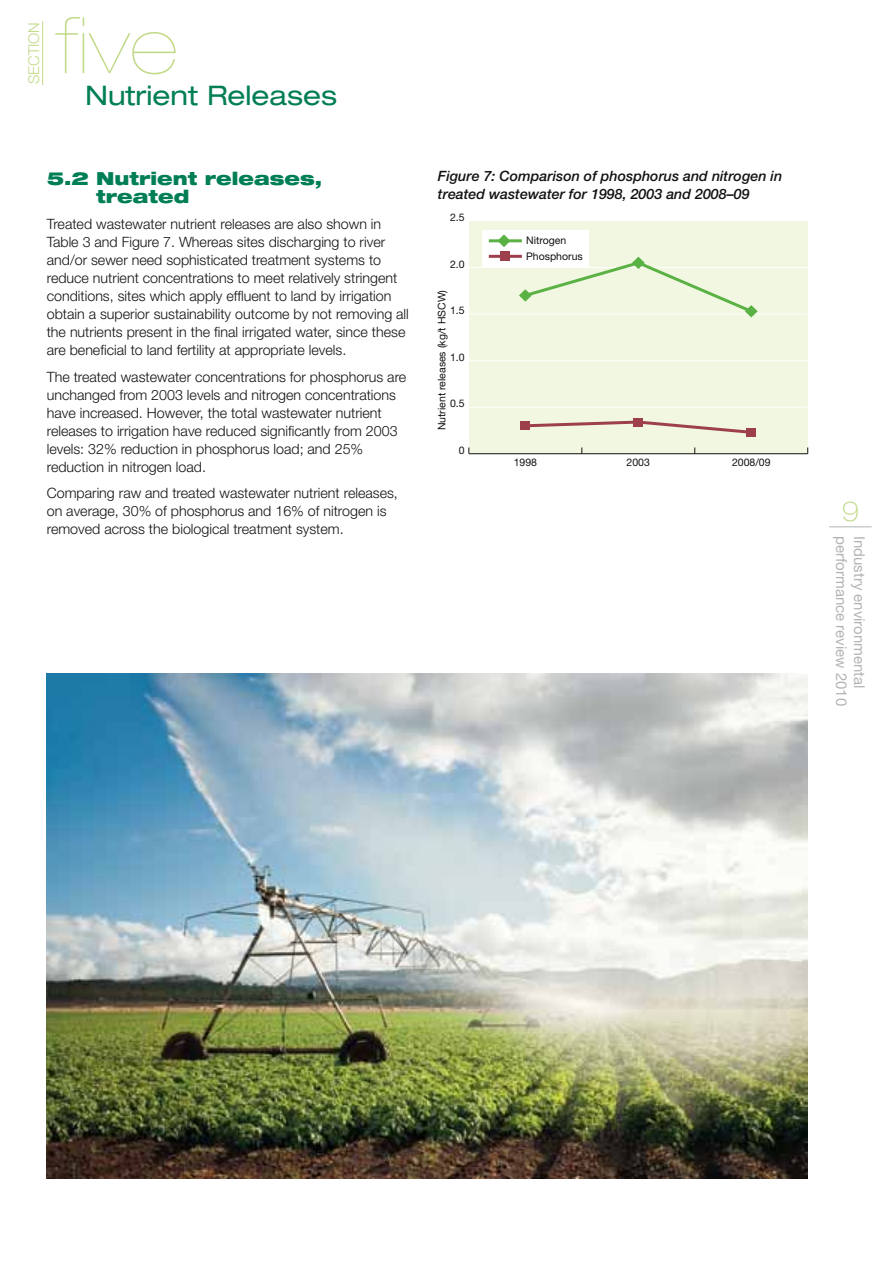
<style>
.page{position:relative;width:893px;height:1263px;background:#fff}
.page>*{position:absolute;margin:0;border:0;box-sizing:border-box;transform-origin:0 0}
.t1{font:900 expanded 78px "Helvetica Neue";color:#c2da88}
.t2{font:expanded 27px "Helvetica Neue";color:#007e56}
.t3{font:100 expanded 27px "Helvetica Neue";color:#c2da88}
.t4{font:900 expanded 18px/18px "Helvetica Neue";color:#007e56}
.t5{font:15px "Helvetica Neue";color:#b3b5b4}
.t6{font:300 15px "Helvetica Neue";color:#c2da88}
.t7{font:300 14.25px/18px "Helvetica Neue";color:#121212}
.t8{font:italic 500 14.25px/18px "Helvetica Neue";color:#121212}
.t9{font:10.5px/15.5px "Helvetica Neue";color:#121212}
</style>
<div class="page">
<hr style="left:42px;top:21px;width:1px;height:64px;background:#c2da88">
<hr style="left:829px;top:526px;width:43px;height:1px;background:#b3b5b4">
<div style="left:469px;top:221px;width:339px;height:233px;background:#f2f7e1"></div>
<hr style="left:469px;top:360px;width:339px;height:1px;background:#fff">
<hr style="left:469px;top:407px;width:339px;height:1px;background:#fff">
<hr style="left:469px;top:314px;width:339px;height:1px;background:#fff">
<hr style="left:469px;top:267px;width:339px;height:1px;background:#fff">
<svg style="left:530px;top:419px;width:217px;height:17px"></svg>
<svg style="left:519px;top:257px;width:239px;height:60px"></svg>
<div style="left:521px;top:421px;width:9px;height:9px;background:#9e404c"></div>
<div style="left:634px;top:418px;width:9px;height:8px;background:#9e404c"></div>
<div style="left:747px;top:428px;width:9px;height:9px;background:#9e404c"></div>
<hr style="left:469px;top:453px;width:339px;height:1px;background:#121212">
<div style="left:482px;top:230px;width:107px;height:37px;background:#fff"></div>
<hr style="left:489px;top:239px;width:33px;height:3px;background:#5bb244">
<hr style="left:489px;top:255px;width:33px;height:3px;background:#9e404c">
<svg style="left:498px;top:234px;width:12px;height:13px"></svg>
<div style="left:501px;top:252px;width:9px;height:9px;background:#9e404c"></div>
<img style="left:47px;top:673px;width:761px;height:505px">
<p class="t6" style="left:24px;top:84px;width:64px;rotate:-90deg">SECTION</p>
<h1 class="t1" style="left:55px;top:0;width:123px">five</h1>
<h2 class="t2" style="left:85px;top:79px;width:254px">Nutrient Releases</h2>
<p class="t4" style="left:96px;top:169px;width:227px;text-indent:-49px">5.2 Nutrient releases, treated</p>
<p class="t7" style="left:47px;top:215px;width:364px">Treated wastewater nutrient releases are also shown in Table 3 and Figure 7. Whereas sites discharging to river and/or sewer need sophisticated treatment systems to reduce nutrient concentrations to meet relatively stringent conditions, sites which apply effluent to land by irrigation obtain a superior sustainability outcome by not removing all the nutrients present in the final irrigated water, since these are beneficial to land fertility at appropriate levels.</p>
<p class="t7" style="left:47px;top:368px;width:361px">The treated wastewater concentrations for phosphorus are unchanged from 2003 levels and nitrogen concentrations have increased. However, the total wastewater nutrient releases to irrigation have reduced significantly from 2003 levels: 32% reduction in phosphorus load; and 25% reduction in nitrogen load.</p>
<p class="t7" style="left:47px;top:484px;width:353px">Comparing raw and treated wastewater nutrient releases, on average, 30% of phosphorus and 16% of nitrogen is removed across the biological treatment system.</p>
<p class="t8" style="left:438px;top:167px;width:346px">Figure 7: Comparison of phosphorus and nitrogen in treated wastewater for 1998, 2003 and 2008–09</p>
<p class="t9" style="left:450px;top:209px;width:16px">2.5</p>
<p class="t9" style="left:450px;top:256px;width:16px">2.0</p>
<p class="t9" style="left:434px;top:430px;width:142px;rotate:-90deg">Nutrient releases (kg/t HSCW)</p>
<p class="t9" style="left:450px;top:302px;width:16px">1.5</p>
<p class="t9" style="left:450px;top:349px;width:16px">1.0</p>
<p class="t9" style="left:450px;top:396px;width:16px">0.5</p>
<p class="t9" style="left:459px;top:442px;width:7px">0</p>
<p class="t9" style="left:526px;top:233px;width:58px">Nitrogen<br>Phosphorus</p>
<p class="t9" style="left:514px;top:454px;width:25px">1998</p>
<p class="t9" style="left:627px;top:454px;width:25px">2003</p>
<p class="t9" style="left:732px;top:454px;width:40px">2008/09</p>
<h2 class="t3" style="left:842px;top:495px;width:19px">9</h2>
<p class="t5" style="left:850px;top:536px;width:172px;rotate:90deg">performance review 2010</p>
<p class="t5" style="left:868px;top:536px;width:154px;rotate:90deg">Industry environmental</p>
</div>
